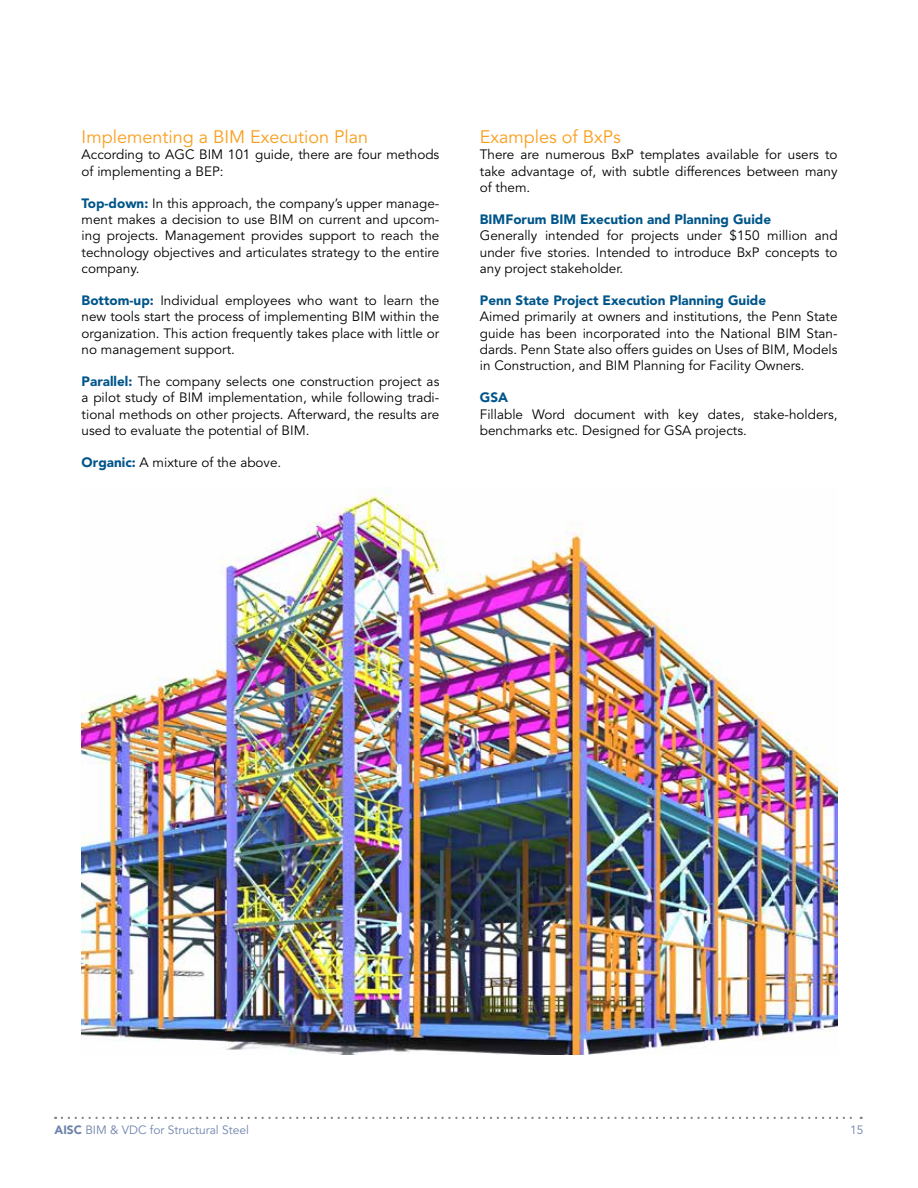
<style>
.page{position:relative;width:918px;height:1188px;background:#fff}
.page>*{position:absolute;margin:0;border:0;box-sizing:border-box;transform-origin:0 0}
.t1{font:18px "Avenir LT Std";color:#f99f1e}
.t2{font:13.5px/16.2px "Avenir LT Std";color:#000;text-align:justify}
.t3{font:900 13.5px "Avenir LT Std";color:#00558a}
.t4{font:12px "Avenir LT Std";color:#6e83ab}
.s1{font-weight:900;color:#00558a}
.s2{font-weight:900}
</style>
<div class="page">
<svg style="left:62px;top:1117px;width:800px;height:2px"></svg>
<img style="left:82px;top:487px;width:756px;height:567px">
<h1 class="t1" style="left:82px;top:127px;width:288px">Implementing a BIM Execution Plan</h1>
<p class="t2" style="left:82px;top:147px;width:359px">According to AGC BIM 101 guide, there are four methods of implementing a BEP:</p>
<p class="t2" style="left:82px;top:196px;width:359px"><span class="s1">Top-down:</span> In this approach, the company’s upper manage&shy;ment makes a decision to use BIM on current and upcom&shy;ing projects. Management provides support to reach the technology objectives and articulates strategy to the entire company.</p>
<p class="t2" style="left:82px;top:293px;width:359px"><span class="s1">Bottom-up:</span> Individual employees who want to learn the new tools start the process of implementing BIM within the organization. This action frequently takes place with little or no management support.</p>
<p class="t2" style="left:82px;top:374px;width:359px"><span class="s1">Parallel:</span> The company selects one construction project as a pilot study of BIM implementation, while following tradi&shy;tional methods on other projects. Afterward, the results are used to evaluate the potential of BIM.</p>
<p class="t2" style="left:82px;top:455px;width:201px"><span class="s1">Organic:</span> A mixture of the above.</p>
<h1 class="t1" style="left:480px;top:127px;width:143px">Examples of BxPs</h1>
<p class="t2" style="left:480px;top:147px;width:359px">There are numerous BxP templates available for users to take advantage of, with subtle differences between many of them.</p>
<p class="t3" style="left:480px;top:211px;width:293px">BIMForum BIM Execution and Planning Guide</p>
<p class="t2" style="left:480px;top:228px;width:359px">Generally intended for projects under $150 million and under five stories. Intended to introduce BxP concepts to any project stakeholder.</p>
<p class="t3" style="left:480px;top:292px;width:288px">Penn State Project Execution Planning Guide</p>
<p class="t2" style="left:480px;top:309px;width:359px">Aimed primarily at owners and institutions, the Penn State guide has been incorporated into the National BIM Stan&shy;dards. Penn State also offers guides on Uses of BIM, Models in Construction, and BIM Planning for Facility Owners.</p>
<p class="t3" style="left:480px;top:390px;width:30px">GSA</p>
<p class="t2" style="left:480px;top:406px;width:359px">Fillable Word document with key dates, stake-holders, benchmarks etc. Designed for GSA projects.</p>
<p class="t4" style="left:55px;top:1123px;width:196px"><span class="s2">AISC</span> BIM &amp; VDC for Structural Steel</p>
<p class="t4" style="left:850px;top:1123px;width:15px">15</p>
</div>
